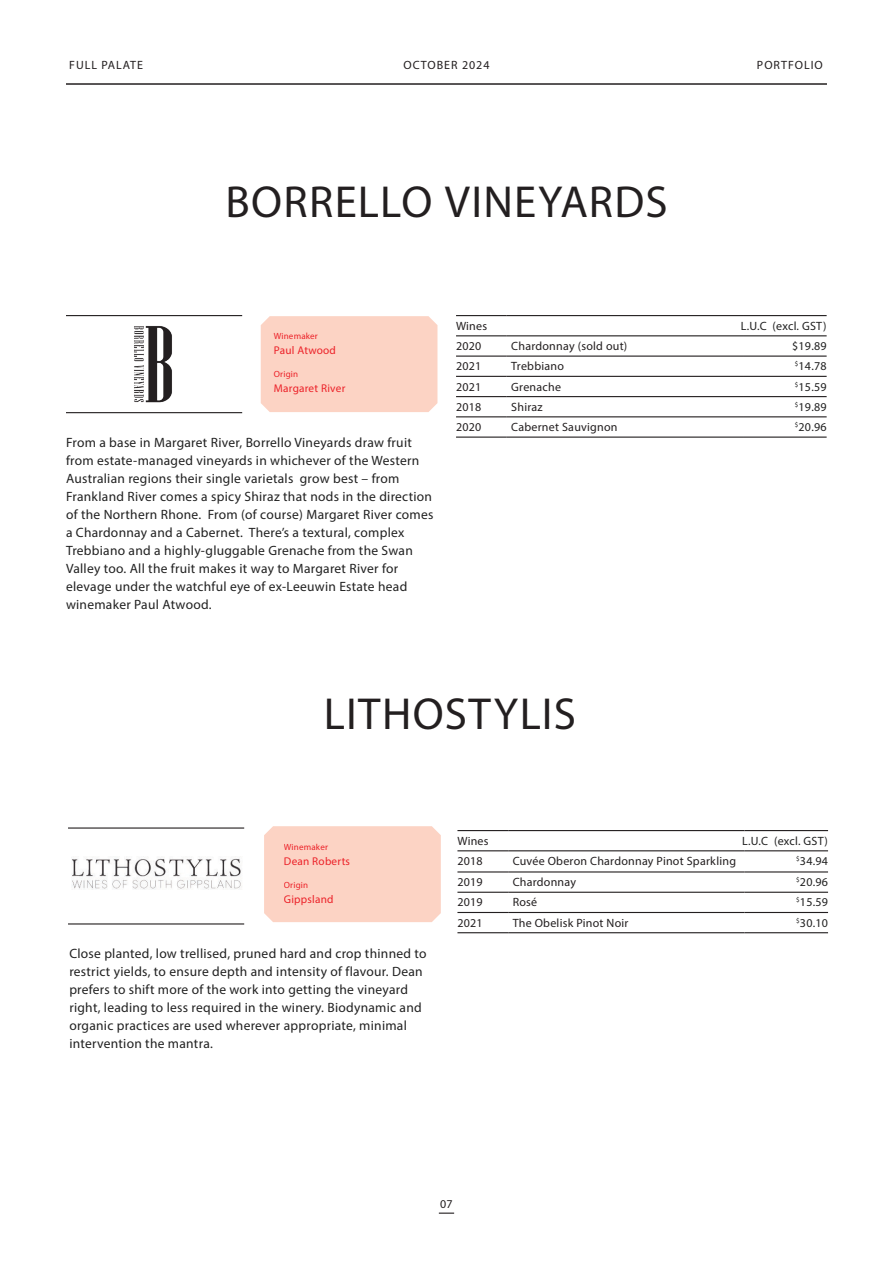
<style>
.page{position:relative;width:893px;height:1263px;background:#fff}
.page>*{position:absolute;margin:0;border:0;box-sizing:border-box;transform-origin:0 0}
.t1{font:45px "Myriad Pro";letter-spacing:.03em;color:#231f20}
.Default{font:13.5px/18px "Myriad Pro";letter-spacing:.02em;color:#212121}
.t2{font:12px "Myriad Pro";letter-spacing:.02em;color:#231f20}
.Default-2{font:12px "Myriad Pro";letter-spacing:.02em;color:#212121}
.t3{font:12px "Myriad Pro";letter-spacing:.08em;color:#231f20}
.Default-3{font:11.25px "Myriad Pro";letter-spacing:.02em;color:#ec2128}
.Default-4{font:9px "Myriad Pro";letter-spacing:.02em;color:#ec2128}
</style>
<div class="page">
<hr style="left:456px;top:335px;width:51px;height:1px;background:#231f20">
<hr style="left:507px;top:335px;width:236px;height:1px;background:#231f20">
<hr style="left:743px;top:335px;width:84px;height:1px;background:#231f20">
<hr style="left:456px;top:356px;width:51px;height:1px;background:#231f20">
<hr style="left:507px;top:356px;width:236px;height:1px;background:#231f20">
<hr style="left:743px;top:356px;width:84px;height:1px;background:#231f20">
<hr style="left:456px;top:376px;width:51px;height:1px;background:#231f20">
<hr style="left:507px;top:376px;width:236px;height:1px;background:#231f20">
<hr style="left:743px;top:376px;width:84px;height:1px;background:#231f20">
<hr style="left:456px;top:396px;width:51px;height:1px;background:#231f20">
<hr style="left:507px;top:396px;width:236px;height:1px;background:#231f20">
<hr style="left:743px;top:396px;width:84px;height:1px;background:#231f20">
<hr style="left:456px;top:416px;width:51px;height:1px;background:#231f20">
<hr style="left:507px;top:416px;width:236px;height:1px;background:#231f20">
<hr style="left:743px;top:416px;width:84px;height:1px;background:#231f20">
<hr style="left:456px;top:437px;width:51px;height:1px;background:#231f20">
<hr style="left:507px;top:437px;width:236px;height:1px;background:#231f20">
<hr style="left:743px;top:437px;width:84px;height:1px;background:#231f20">
<hr style="left:456px;top:315px;width:51px;height:1px;background:#231f20">
<hr style="left:507px;top:315px;width:236px;height:1px;background:#231f20">
<hr style="left:743px;top:315px;width:84px;height:1px;background:#231f20">
<hr style="left:66px;top:315px;width:176px;height:1px;background:#231f20">
<hr style="left:66px;top:412px;width:176px;height:1px;background:#231f20">
<hr style="left:66px;top:83px;width:761px;height:2px;background:#231f20">
<div style="left:261px;top:316px;width:176px;height:96px;background:#fcd3c4"></div>
<hr style="left:68px;top:923px;width:176px;height:1px;background:#231f20">
<hr style="left:68px;top:827px;width:176px;height:2px;background:#231f20">
<img style="left:134px;top:326px;width:38px;height:77px">
<svg style="left:439px;top:1212px;width:15px;height:2px"></svg>
<div style="left:264px;top:826px;width:177px;height:96px;background:#fcd3c4"></div>
<div style="left:283px;top:843px;width:139px;height:63px;background:#fcd3c4"></div>
<div style="left:282px;top:842px;width:141px;height:65px;border:2px solid #fcd3c4"></div>
<img style="left:72px;top:858px;width:170px;height:32px">
<hr style="left:457px;top:850px;width:51px;height:1px;background:#231f20">
<hr style="left:508px;top:850px;width:236px;height:1px;background:#231f20">
<hr style="left:744px;top:850px;width:84px;height:1px;background:#231f20">
<hr style="left:457px;top:871px;width:51px;height:1px;background:#231f20">
<hr style="left:508px;top:871px;width:236px;height:1px;background:#231f20">
<hr style="left:744px;top:871px;width:84px;height:1px;background:#231f20">
<hr style="left:457px;top:892px;width:51px;height:1px;background:#231f20">
<hr style="left:508px;top:892px;width:236px;height:1px;background:#231f20">
<hr style="left:744px;top:892px;width:84px;height:1px;background:#231f20">
<hr style="left:457px;top:912px;width:51px;height:1px;background:#231f20">
<hr style="left:508px;top:912px;width:236px;height:1px;background:#231f20">
<hr style="left:744px;top:912px;width:84px;height:1px;background:#231f20">
<hr style="left:457px;top:932px;width:51px;height:1px;background:#231f20">
<hr style="left:508px;top:932px;width:236px;height:1px;background:#231f20">
<hr style="left:744px;top:932px;width:84px;height:1px;background:#231f20">
<hr style="left:457px;top:830px;width:51px;height:1px;background:#231f20">
<hr style="left:508px;top:830px;width:236px;height:1px;background:#231f20">
<hr style="left:744px;top:830px;width:84px;height:1px;background:#231f20">
<p class="t3" style="left:69px;top:58px;width:75px">FULL PALATE</p>
<p class="t3" style="left:403px;top:58px;width:88px">OCTOBER 2024</p>
<p class="t3" style="left:757px;top:58px;width:67px">PORTFOLIO</p>
<p class="t1" style="left:225px;top:174px;width:444px">BORRELLO VINEYARDS</p>
<p class="Default-4" style="left:274px;top:331px;width:46px">Winemaker</p>
<p class="Default-3" style="left:274px;top:344px;width:64px">Paul Atwood</p>
<p class="Default-4" style="left:274px;top:368px;width:26px">Origin</p>
<p class="Default-3" style="left:274px;top:381px;width:73px">Margaret River</p>
<p class="Default" style="left:66px;top:433px;width:369px">From a base in Margaret River, Borrello Vineyards draw fruit from estate-managed vineyards in whichever of the Western Australian regions their single varietals grow best – from Frankland River comes a spicy Shiraz that nods in the direction of the Northern Rhone. From (of course) Margaret River comes a Chardonnay and a Cabernet. There’s a textural, complex Trebbiano and a highly-gluggable Grenache from the Swan Valley too. All the fruit makes it way to Margaret River for elevage under the watchful eye of ex-Leeuwin Estate head winemaker Paul Atwood.</p>
<p class="t2" style="left:456px;top:318px;width:33px">Wines</p>
<p class="Default-2" style="left:741px;top:318px;width:87px">L.U.C (excl. GST)</p>
<p class="t2" style="left:456px;top:339px;width:27px">2020</p>
<p class="t2" style="left:511px;top:339px;width:118px">Chardonnay (sold out)</p>
<p class="Default-2" style="left:792px;top:339px;width:36px">$19.89</p>
<p class="t2" style="left:456px;top:359px;width:27px">2021</p>
<p class="t2" style="left:511px;top:359px;width:54px">Trebbiano</p>
<p class="Default-2" style="left:795px;top:359px;width:33px"><sup>$</sup>14.78</p>
<p class="t2" style="left:456px;top:379px;width:27px">2021</p>
<p class="t2" style="left:511px;top:379px;width:51px">Grenache</p>
<p class="Default-2" style="left:795px;top:379px;width:33px"><sup>$</sup>15.59</p>
<p class="t2" style="left:456px;top:399px;width:27px">2018</p>
<p class="t2" style="left:511px;top:399px;width:33px">Shiraz</p>
<p class="Default-2" style="left:795px;top:399px;width:33px"><sup>$</sup>19.89</p>
<p class="t2" style="left:456px;top:420px;width:27px">2020</p>
<p class="t2" style="left:511px;top:420px;width:108px">Cabernet Sauvignon</p>
<p class="Default-2" style="left:795px;top:420px;width:33px"><sup>$</sup>20.96</p>
<p class="t1" style="left:324px;top:687px;width:254px">LITHOSTYLIS</p>
<p class="Default-4" style="left:284px;top:842px;width:46px">Winemaker</p>
<p class="Default-3" style="left:284px;top:854px;width:68px">Dean Roberts</p>
<p class="Default-4" style="left:284px;top:879px;width:26px">Origin</p>
<p class="Default-3" style="left:284px;top:892px;width:51px">Gippsland</p>
<p class="Default" style="left:69px;top:944px;width:359px">Close planted, low trellised, pruned hard and crop thinned to restrict yields, to ensure depth and intensity of flavour. Dean prefers to shift more of the work into getting the vineyard right, leading to less required in the winery. Biodynamic and organic practices are used wherever appropriate, minimal intervention the mantra.</p>
<p class="t2" style="left:457px;top:833px;width:33px">Wines</p>
<p class="Default-2" style="left:742px;top:833px;width:87px">L.U.C (excl. GST)</p>
<p class="t2" style="left:457px;top:854px;width:27px">2018</p>
<p class="t2" style="left:513px;top:854px;width:225px">Cuvée Oberon Chardonnay Pinot Sparkling</p>
<p class="Default-2" style="left:796px;top:854px;width:33px"><sup>$</sup>34.94</p>
<p class="t2" style="left:457px;top:875px;width:27px">2019</p>
<p class="t2" style="left:513px;top:875px;width:65px">Chardonnay</p>
<p class="Default-2" style="left:796px;top:875px;width:33px"><sup>$</sup>20.96</p>
<p class="t2" style="left:457px;top:895px;width:27px">2019</p>
<p class="t2" style="left:513px;top:895px;width:26px">Rosé</p>
<p class="Default-2" style="left:796px;top:895px;width:33px"><sup>$</sup>15.59</p>
<p class="t2" style="left:457px;top:915px;width:27px">2021</p>
<p class="t2" style="left:513px;top:915px;width:117px">The Obelisk Pinot Noir</p>
<p class="Default-2" style="left:796px;top:915px;width:33px"><sup>$</sup>30.10</p>
<p class="t2" style="left:440px;top:1197px;width:14px">07</p>
</div>
